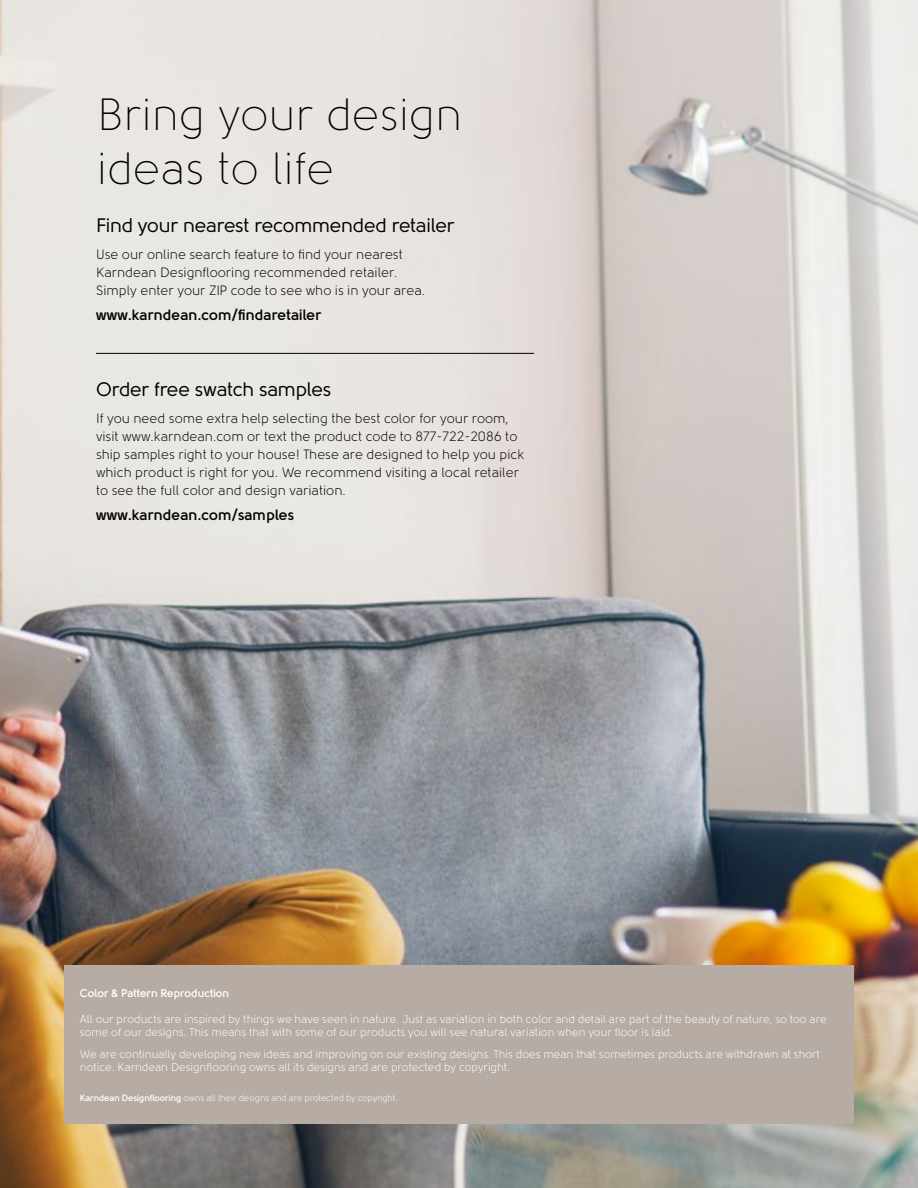
<style>
.page{position:relative;width:918px;height:1188px;background:#fff}
.page>*{position:absolute;margin:0;border:0;box-sizing:border-box;transform-origin:0 0}
.t1{font:300 45.15px/54.2px "Solomon";color:#000001}
.t2{font:19.5px "Solomon";letter-spacing:-.01em;color:#000001}
.t3{font:700 15px "Solomon";color:#000001}
.t4{font:13.5px/18px "Solomon";color:#000001}
.CASE_STUDY_TEXT{font:11.25px/13.2px "Solomon";color:#fff}
.t5{font:700 11.25px "Solomon";letter-spacing:-.01em;color:#fff}
.CASE_STUDY_TEXT-2{font:9px "Solomon";letter-spacing:-.01em;color:#fff}
.s1{font-weight:700}
</style>
<div class="page">
<img style="left:0;top:0;width:918px;height:1188px">
<div style="left:64px;top:966px;width:789px;height:158px;background:#b6aca4"></div>
<hr style="left:96px;top:353px;width:438px;height:1px;background:#000001">
<p class="t1" style="left:97px;top:88px;width:367px">Bring your design ideas to life</p>
<p class="t2" style="left:96px;top:215px;width:360px">Find your nearest recommended retailer</p>
<p class="t4" style="left:96px;top:245px;width:331px">Use our online search feature to find your nearest<br>Karndean Designflooring recommended retailer.<br>Simply enter your ZIP code to see who is in your area.</p>
<p class="t3" style="left:96px;top:306px;width:227px">www.karndean.com/findaretailer</p>
<p class="t2" style="left:96px;top:379px;width:237px">Order free swatch samples</p>
<p class="t4" style="left:96px;top:409px;width:430px">If you need some extra help selecting the best color for your room, visit www.karndean.com or text the product code to 877-722-2086 to ship samples right to your house! These are designed to help you pick which product is right for you. We recommend visiting a local retailer to see the full color and design variation.</p>
<p class="t3" style="left:96px;top:506px;width:200px">www.karndean.com/samples</p>
<p class="t5" style="left:80px;top:987px;width:151px">Color &amp; Pattern Reproduction</p>
<p class="CASE_STUDY_TEXT" style="left:80px;top:1013px;width:748px">All our products are inspired by things we have seen in nature. Just as variation in both color and detail are part of the beauty of nature, so too are some of our designs. This means that with some of our products you will see natural variation when your floor is laid.</p>
<p class="CASE_STUDY_TEXT" style="left:80px;top:1047px;width:742px">We are continually developing new ideas and improving on our existing designs. This does mean that sometimes products are withdrawn at short notice. Karndean Designflooring owns all its designs and are protected by copyright.</p>
<p class="CASE_STUDY_TEXT-2" style="left:80px;top:1093px;width:319px"><span class="s1">Karndean Designflooring</span> owns all their designs and are protected by copyright.</p>
</div>
